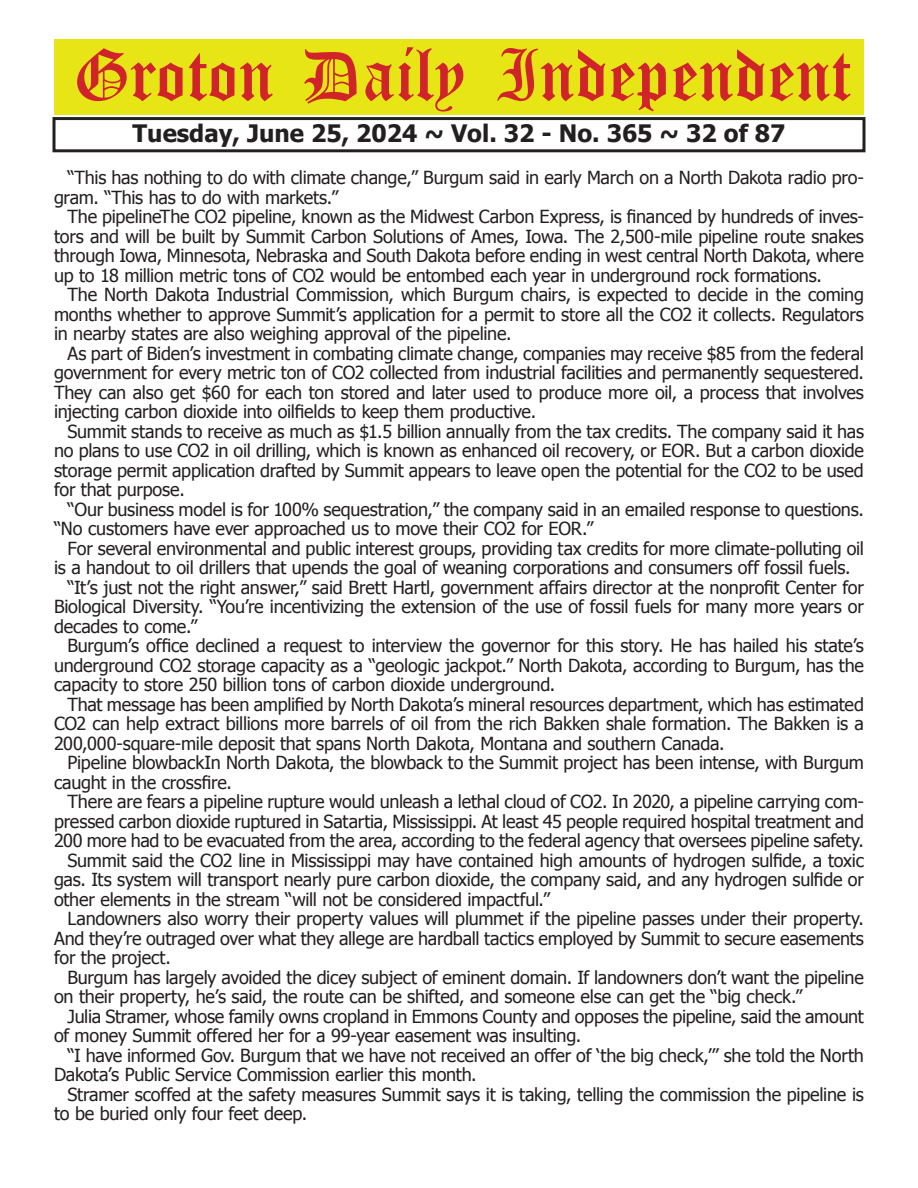
<style>
.page{position:relative;width:918px;height:1188px;background:#fff}
.page>*{position:absolute;margin:0;border:0;box-sizing:border-box;transform-origin:0 0}
.t1{font:54px "Old English Five";color:#d1232a}
.t2{font:700 24px "Tahoma";color:#231f20}
.t3{font:18px/19.5px "Tahoma";letter-spacing:-.015em;color:#231f20;text-align:justify}
</style>
<div class="page">
<div style="left:52px;top:117px;width:814px;height:35px;border:3px solid #231f20"></div>
<div style="left:54px;top:40px;width:810px;height:75px;background:#e7e515"></div>
<h1 class="t1" style="left:73px;top:50px;width:779px">Groton Daily Independent</h1>
<h2 class="t2" style="left:133px;top:116px;width:654px">Tuesday, June 25, 2024 ~ Vol. 32 - No. 365 ~ 32 of 87</h2>
<p class="t3" style="left:54px;top:167px;width:812px;text-indent:14px">“This has nothing to do with climate change,” Burgum said in early March on a North Dakota radio pro&shy;gram. “This has to do with markets.”</p>
<p class="t3" style="left:54px;top:206px;width:812px;text-indent:14px">The pipelineThe CO2 pipeline, known as the Midwest Carbon Express, is financed by hundreds of inves&shy;tors and will be built by Summit Carbon Solutions of Ames, Iowa. The 2,500-mile pipeline route snakes through Iowa, Minnesota, Nebraska and South Dakota before ending in west central North Dakota, where up to 18 million metric tons of CO2 would be entombed each year in underground rock formations.</p>
<p class="t3" style="left:54px;top:284px;width:812px;text-indent:14px">The North Dakota Industrial Commission, which Burgum chairs, is expected to decide in the coming months whether to approve Summit’s application for a permit to store all the CO2 it collects. Regulators in nearby states are also weighing approval of the pipeline.</p>
<p class="t3" style="left:54px;top:343px;width:812px;text-indent:14px">As part of Biden’s investment in combating climate change, companies may receive $85 from the federal government for every metric ton of CO2 collected from industrial facilities and permanently sequestered.<br>They can also get $60 for each ton stored and later used to produce more oil, a process that involves injecting carbon dioxide into oilfields to keep them productive.</p>
<p class="t3" style="left:54px;top:421px;width:812px;text-indent:14px">Summit stands to receive as much as $1.5 billion annually from the tax credits. The company said it has no plans to use CO2 in oil drilling, which is known as enhanced oil recovery, or EOR. But a carbon dioxide storage permit application drafted by Summit appears to leave open the potential for the CO2 to be used for that purpose.</p>
<p class="t3" style="left:54px;top:499px;width:811px;text-indent:14px">“Our business model is for 100% sequestration,” the company said in an emailed response to questions. “No customers have ever approached us to move their CO2 for EOR.”</p>
<p class="t3" style="left:68px;top:538px;width:798px">For several environmental and public interest groups, providing tax credits for more climate-polluting oil</p>
<p class="t3" style="left:54px;top:557px;width:798px">is a handout to oil drillers that upends the goal of weaning corporations and consumers off fossil fuels.</p>
<p class="t3" style="left:68px;top:577px;width:798px">“It’s just not the right answer,” said Brett Hartl, government affairs director at the nonprofit Center for</p>
<p class="t3" style="left:54px;top:596px;width:811px">Biological Diversity. “You’re incentivizing the extension of the use of fossil fuels for many more years or</p>
<p class="t3" style="left:54px;top:616px;width:145px">decades to come.”</p>
<p class="t3" style="left:68px;top:635px;width:798px">Burgum’s office declined a request to interview the governor for this story. He has hailed his state’s</p>
<p class="t3" style="left:54px;top:655px;width:811px">underground CO2 storage capacity as a “geologic jackpot.” North Dakota, according to Burgum, has the</p>
<p class="t3" style="left:54px;top:674px;width:503px">capacity to store 250 billion tons of carbon dioxide underground.</p>
<p class="t3" style="left:68px;top:694px;width:798px">That message has been amplified by North Dakota’s mineral resources department, which has estimated</p>
<p class="t3" style="left:54px;top:713px;width:811px">CO2 can help extract billions more barrels of oil from the rich Bakken shale formation. The Bakken is a</p>
<p class="t3" style="left:54px;top:733px;width:672px">200,000-square-mile deposit that spans North Dakota, Montana and southern Canada.</p>
<p class="t3" style="left:68px;top:752px;width:798px">Pipeline blowbackIn North Dakota, the blowback to the Summit project has been intense, with Burgum</p>
<p class="t3" style="left:54px;top:772px;width:180px">caught in the crossfire.</p>
<p class="t3" style="left:68px;top:791px;width:798px">There are fears a pipeline rupture would unleash a lethal cloud of CO2. In 2020, a pipeline carrying com-</p>
<p class="t3" style="left:54px;top:811px;width:812px">pressed carbon dioxide ruptured in Satartia, Mississippi. At least 45 people required hospital treatment and</p>
<p class="t3" style="left:54px;top:830px;width:812px">200 more had to be evacuated from the area, according to the federal agency that oversees pipeline safety.</p>
<p class="t3" style="left:68px;top:850px;width:798px">Summit said the CO2 line in Mississippi may have contained high amounts of hydrogen sulfide, a toxic</p>
<p class="t3" style="left:54px;top:869px;width:812px">gas. Its system will transport nearly pure carbon dioxide, the company said, and any hydrogen sulfide or</p>
<p class="t3" style="left:54px;top:889px;width:497px">other elements in the stream “will not be considered impactful.”</p>
<p class="t3" style="left:68px;top:908px;width:798px">Landowners also worry their property values will plummet if the pipeline passes under their property.</p>
<p class="t3" style="left:54px;top:928px;width:811px">And they’re outraged over what they allege are hardball tactics employed by Summit to secure easements</p>
<p class="t3" style="left:54px;top:947px;width:118px">for the project.</p>
<p class="t3" style="left:68px;top:967px;width:798px">Burgum has largely avoided the dicey subject of eminent domain. If landowners don’t want the pipeline</p>
<p class="t3" style="left:54px;top:986px;width:750px">on their property, he’s said, the route can be shifted, and someone else can get the “big check.”</p>
<p class="t3" style="left:68px;top:1006px;width:798px">Julia Stramer, whose family owns cropland in Emmons County and opposes the pipeline, said the amount</p>
<p class="t3" style="left:54px;top:1025px;width:529px">of money Summit offered her for a 99-year easement was insulting.</p>
<p class="t3" style="left:68px;top:1045px;width:798px">“I have informed Gov. Burgum that we have not received an offer of ‘the big check,’” she told the North</p>
<p class="t3" style="left:54px;top:1064px;width:424px">Dakota’s Public Service Commission earlier this month.</p>
<p class="t3" style="left:68px;top:1084px;width:798px">Stramer scoffed at the safety measures Summit says it is taking, telling the commission the pipeline is</p>
<p class="t3" style="left:54px;top:1103px;width:255px">to be buried only four feet deep.</p>
</div>
